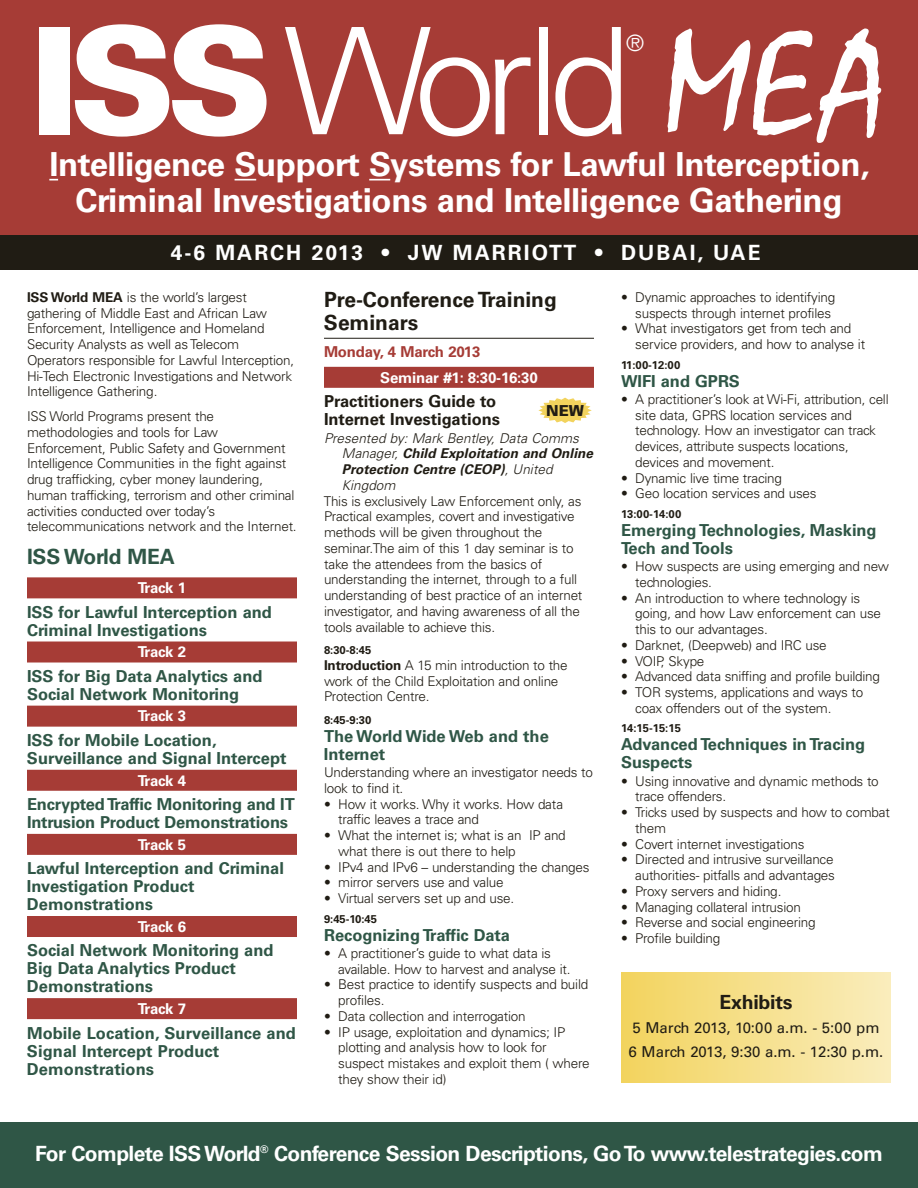
<style>
.page{position:relative;width:918px;height:1188px;background:#fff}
.page>*{position:absolute;margin:0;border:0;box-sizing:border-box;transform-origin:0 0}
.t1{font:300 148.5px "Univers";letter-spacing:-.08em;color:#fff}
.t2{font:700 33px/36px "Univers";letter-spacing:-.01em;color:#fff;text-align:center}
.t3{font:300 22.5px "Univers";color:#fff}
.t4{font:700 21px "Univers";letter-spacing:-.03em;color:#fff}
.t5{font:700 21px "Univers";letter-spacing:.095em;color:#fff}
.t6{font:700 21px/22.5px "Univers";color:#201c14}
.t7{font:700 21px "Univers";letter-spacing:-.01em;color:#2f5646}
.t8{font:700 19.5px "Univers";letter-spacing:-.01em;color:#201c14}
.t9{font:700 16.5px/18px "Univers";color:#2f5646}
.t10{font:700 16.5px/18px "Univers";color:#201c14}
.t11{font:900 15.15px "Univers";color:#201c14}
.t12{font:15px/24px "Univers";color:#201c14}
.t13{font:700 15px "Univers";letter-spacing:-.03em;color:#fff}
.t14{font:700 15px "Univers";letter-spacing:-.01em;color:#fff}
.t15{font:700 15px "Univers";letter-spacing:-.01em;color:#a63c36}
.t16{font:300 13.5px/15.8px "Univers";letter-spacing:-.02em;color:#201c14}
.t17{font:italic 300 13.5px/15.8px "Univers";letter-spacing:.005em;color:#201c14}
.t18{font:700 11.25px "Univers";color:#201c14}
.s1{font-weight:900}
.s2{font-family:"Mistral";font-weight:400}
.s3{font-weight:700}
</style>
<div class="page">
<div style="left:0;top:0;width:918px;height:252px;background:#a63c36"></div>
<div style="left:0;top:1122px;width:918px;height:66px;background:#2f5646"></div>
<div style="left:27px;top:577px;width:270px;height:21px;background:#a63c36"></div>
<div style="left:27px;top:642px;width:270px;height:21px;background:#a63c36"></div>
<div style="left:27px;top:706px;width:270px;height:21px;background:#a63c36"></div>
<div style="left:27px;top:770px;width:270px;height:21px;background:#a63c36"></div>
<div style="left:27px;top:834px;width:270px;height:21px;background:#a63c36"></div>
<div style="left:27px;top:916px;width:270px;height:21px;background:#a63c36"></div>
<div style="left:27px;top:998px;width:270px;height:21px;background:#a63c36"></div>
<hr style="left:324px;top:338px;width:270px;height:1px;background:#201c14">
<div style="left:324px;top:367px;width:270px;height:21px;background:#a63c36"></div>
<svg style="left:235px;top:179px;width:21px;height:1px"></svg>
<svg style="left:369px;top:179px;width:21px;height:1px"></svg>
<div style="left:0;top:235px;width:918px;height:35px;background:#201c14"></div>
<div style="left:621px;top:972px;width:270px;height:110px;background:linear-gradient(to right,#f2d35d,#faedbc)"></div>
<svg style="left:538px;top:398px;width:54px;height:25px"></svg>
<h1 class="t1" style="left:30px;top:27px;width:859px"><span class="s1">ISS</span>World <span class="s2">MEA</span></h1>
<h3 class="t3" style="left:626px;top:35px;width:19px">®</h3>
<h2 class="t2" style="left:49px;top:150px;width:822px">Intelligence Support Systems for Lawful Interception,<br>Criminal Investigations and Intelligence Gathering</h2>
<h3 class="t5" style="left:171px;top:245px;width:591px">4-6 MARCH 2013 • JW MARRIOTT • DUBAI, UAE</h3>
<p class="t16" style="left:27px;top:290px;width:269px"><span class="s3">ISS World MEA</span> is the world’s largest gathering of Middle East and African Law Enforcement, Intelligence and Homeland Security Analysts as well as Telecom Operators responsible for Lawful Interception, Hi-Tech Electronic Investigations and Network Intelligence Gathering.</p>
<p class="t16" style="left:27px;top:410px;width:271px">ISS World Programs present the methodologies and tools for Law Enforcement, Public Safety and Government Intelligence Communities in the fight against drug trafficking, cyber money laundering, human trafficking, terrorism and other criminal activities conducted over today’s telecommunications network and the Internet.</p>
<h3 class="t7" style="left:27px;top:549px;width:149px">ISS World MEA</h3>
<p class="t13" style="left:138px;top:582px;width:50px">Track 1</p>
<p class="t9" style="left:27px;top:605px;width:246px">ISS for Lawful Interception and<br>Criminal Investigations</p>
<p class="t13" style="left:138px;top:646px;width:50px">Track 2</p>
<p class="t9" style="left:27px;top:669px;width:237px">ISS for Big Data Analytics and<br>Social Network Monitoring</p>
<p class="t13" style="left:138px;top:711px;width:50px">Track 3</p>
<p class="t9" style="left:27px;top:733px;width:261px">ISS for Mobile Location,<br>Surveillance and Signal Intercept</p>
<p class="t13" style="left:138px;top:775px;width:50px">Track 4</p>
<p class="t9" style="left:27px;top:797px;width:269px">EncryptedTraffic Monitoring and IT<br>Intrusion Product Demonstrations</p>
<p class="t13" style="left:138px;top:839px;width:50px">Track 5</p>
<p class="t9" style="left:27px;top:861px;width:259px">Lawful Interception and Criminal<br>Investigation Product<br>Demonstrations</p>
<p class="t13" style="left:138px;top:921px;width:50px">Track 6</p>
<p class="t9" style="left:27px;top:943px;width:248px">Social Network Monitoring and<br>Big Data Analytics Product<br>Demonstrations</p>
<p class="t13" style="left:138px;top:1003px;width:50px">Track 7</p>
<p class="t9" style="left:27px;top:1025px;width:271px">Mobile Location, Surveillance and<br>Signal Intercept Product<br>Demonstrations</p>
<h3 class="t6" style="left:324px;top:290px;width:234px">Pre-Conference Training<br>Seminars</h3>
<p class="t15" style="left:324px;top:346px;width:158px">Monday, 4 March 2013</p>
<p class="t14" style="left:380px;top:372px;width:159px">Seminar #1: 8:30-16:30</p>
<p class="t10" style="left:324px;top:394px;width:178px">Practitioners Guide to<br>Internet Investigations</p>
<p class="t17" style="left:342px;top:431px;width:252px;text-indent:-18px">Presented by: Mark Bentley, Data Comms<br>Manager, <span class="s3">Child Exploitation and Online<br>Protection Centre (CEOP)</span>, United<br>Kingdom</p>
<p class="t16" style="left:324px;top:494px;width:260px">This is exclusively Law Enforcement only, as Practical examples, covert and investigative methods will be given throughout the seminar.The aim of this 1 day seminar is to take the attendees from the basics of understanding the internet, through to a full understanding of best practice of an internet investigator, and having awareness of all the tools available to achieve this.</p>
<p class="t18" style="left:324px;top:646px;width:49px">8:30-8:45</p>
<p class="t16" style="left:324px;top:658px;width:245px"><span class="s3">Introduction</span> A 15 min introduction to the work of the Child Exploitation and online<br>Protection Centre.</p>
<p class="t18" style="left:324px;top:716px;width:49px">8:45-9:30</p>
<p class="t9" style="left:324px;top:728px;width:226px">The World Wide Web and the<br>Internet</p>
<p class="t16" style="left:324px;top:766px;width:271px">Understanding where an investigator needs to look to find it.</p>
<p class="t16" style="left:338px;top:797px;width:226px;text-indent:-14px">• How it works. Why it works. How data traffic leaves a trace and</p>
<p class="t16" style="left:338px;top:829px;width:229px;text-indent:-14px">• What the internet is; what is an IP and what there is out there to help</p>
<p class="t16" style="left:324px;top:860px;width:267px">• IPv4 and IPv6 – understanding the changes</p>
<p class="t16" style="left:324px;top:876px;width:181px">• mirror servers use and value</p>
<p class="t16" style="left:324px;top:892px;width:192px">• Virtual servers set up and use.</p>
<p class="t18" style="left:324px;top:914px;width:55px">9:45-10:45</p>
<p class="t9" style="left:324px;top:927px;width:188px">Recognizing Traffic Data</p>
<p class="t16" style="left:338px;top:946px;width:234px;text-indent:-14px">• A practitioner’s guide to what data is available. How to harvest and analyse it.</p>
<p class="t16" style="left:338px;top:978px;width:252px;text-indent:-14px">• Best practice to identify suspects and build profiles.</p>
<p class="t16" style="left:324px;top:1009px;width:203px">• Data collection and interrogation</p>
<p class="t16" style="left:338px;top:1025px;width:253px;text-indent:-14px">• IP usage, exploitation and dynamics; IP plotting and analysis how to look for suspect mistakes and exploit them ( where they show their id)</p>
<p class="t11" style="left:546px;top:405px;width:39px">NEW</p>
<p class="t16" style="left:635px;top:290px;width:202px;text-indent:-14px">• Dynamic approaches to identifying suspects through internet profiles</p>
<p class="t16" style="left:635px;top:322px;width:231px;text-indent:-14px">• What investigators get from tech and service providers, and how to analyse it</p>
<p class="t18" style="left:621px;top:360px;width:61px">11:00-12:00</p>
<p class="t9" style="left:621px;top:373px;width:120px">WIFI and GPRS</p>
<p class="t16" style="left:635px;top:392px;width:255px;text-indent:-14px">• A practitioner’s look at Wi-Fi, attribution, cell site data, GPRS location services and technology. How an investigator can track devices, attribute suspects locations, devices and movement.</p>
<p class="t16" style="left:621px;top:471px;width:163px">• Dynamic live time tracing</p>
<p class="t16" style="left:621px;top:487px;width:197px">• Geo location services and uses</p>
<p class="t18" style="left:621px;top:510px;width:62px">13:00-14:00</p>
<p class="t9" style="left:621px;top:522px;width:257px">Emerging Technologies, Masking<br>Tech and Tools</p>
<p class="t16" style="left:635px;top:560px;width:255px;text-indent:-14px">• How suspects are using emerging and new technologies.</p>
<p class="t16" style="left:635px;top:591px;width:247px;text-indent:-14px">• An introduction to where technology is going, and how Law enforcement can use this to our advantages.</p>
<p class="t16" style="left:621px;top:638px;width:207px">• Darknet, (Deepweb) and IRC use</p>
<p class="t16" style="left:621px;top:654px;width:85px">• VOIP, Skype</p>
<p class="t16" style="left:621px;top:670px;width:261px">• Advanced data sniffing and profile building</p>
<p class="t16" style="left:635px;top:686px;width:230px;text-indent:-14px">• TOR systems, applications and ways to coax offenders out of the system.</p>
<p class="t18" style="left:621px;top:724px;width:61px">14:15-15:15</p>
<p class="t9" style="left:621px;top:737px;width:246px">Advanced Techniques in Tracing<br>Suspects</p>
<p class="t16" style="left:635px;top:774px;width:245px;text-indent:-14px">• Using innovative and dynamic methods to trace offenders.</p>
<p class="t16" style="left:635px;top:806px;width:256px;text-indent:-14px">• Tricks used by suspects and how to combat them</p>
<p class="t16" style="left:621px;top:837px;width:185px">• Covert internet investigations</p>
<p class="t16" style="left:621px;top:853px;width:215px;text-align:right">• Directed and intrusive surveillance authorities- pitfalls and advantages</p>
<p class="t16" style="left:621px;top:884px;width:162px">• Proxy servers and hiding.</p>
<p class="t16" style="left:621px;top:900px;width:181px">• Managing collateral intrusion</p>
<p class="t16" style="left:621px;top:916px;width:196px">• Reverse and social engineering</p>
<p class="t16" style="left:621px;top:932px;width:101px">• Profile building</p>
<h3 class="t8" style="left:719px;top:995px;width:75px">Exhibits</h3>
<p class="t12" style="left:629px;top:1017px;width:256px">5 March 2013, 10:00 a.m. - 5:00 pm<br>6 March 2013, 9:30 a.m. - 12:30 p.m.</p>
<h3 class="t4" style="left:35px;top:1146px;width:849px">For Complete ISSWorld<sup>®</sup> Conference Session Descriptions, GoTo www.telestrategies.com</h3>
</div>
